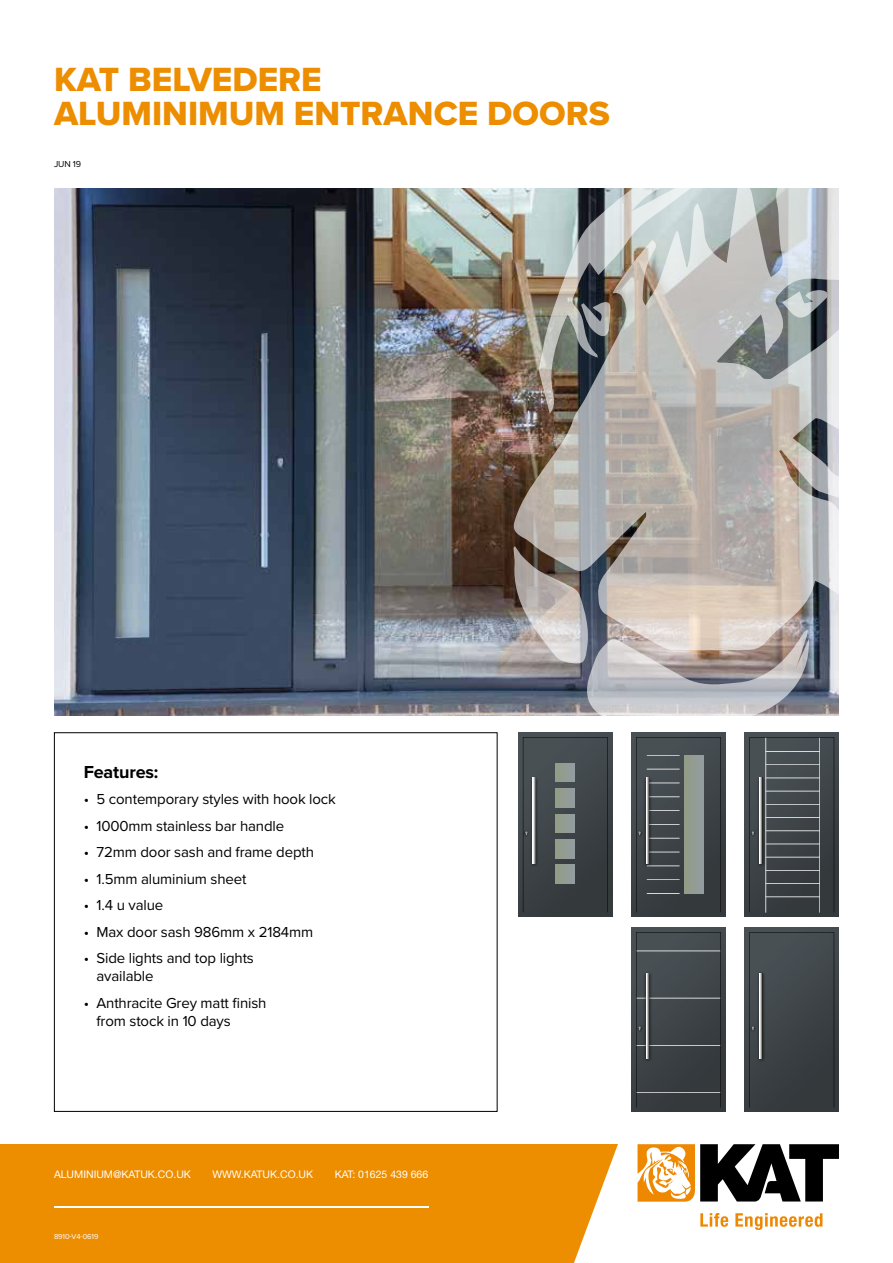
<style>
.page{position:relative;width:893px;height:1263px;background:#fff}
.page>*{position:absolute;margin:0;border:0;box-sizing:border-box;transform-origin:0 0}
.t1{font:34.8px/34.5px "Proxima Nova Extrabld";color:#ed8d00}
.t2{font:700 18px "Proxima Nova";letter-spacing:-.01em;color:#000}
.t3{font:15px/18px "Proxima Nova";letter-spacing:-.01em;color:#000}
.t4{font:10.5px "Helvetica Neue LT Std";color:#fff}
.t5{font:9px "Proxima Nova";color:#000}
.t6{font:7.5px "Proxima Nova";letter-spacing:-.01em;color:#fff}
</style>
<div class="page">
<div style="left:0;top:1144px;width:618px;height:119px;background:#ed8d00"></div>
<hr style="left:54px;top:1206px;width:374px;height:1px;background:#fff">
<svg style="left:700px;top:1213px;width:28px;height:14px"></svg>
<svg style="left:735px;top:1213px;width:87px;height:17px"></svg>
<svg style="left:637px;top:1144px;width:202px;height:58px"></svg>
<img style="left:518px;top:732px;width:94px;height:185px">
<svg style="left:523px;top:737px;width:85px;height:175px;background:#4b5153"></svg>
<img style="left:631px;top:732px;width:95px;height:185px">
<svg style="left:636px;top:737px;width:85px;height:175px;background:#525859"></svg>
<img style="left:745px;top:732px;width:94px;height:185px">
<hr style="left:819px;top:737px;width:1px;height:176px;background:#fff">
<hr style="left:765px;top:737px;width:1px;height:176px;background:#fff">
<svg style="left:749px;top:737px;width:85px;height:175px;background:#484e51"></svg>
<img style="left:631px;top:927px;width:95px;height:185px">
<svg style="left:636px;top:932px;width:85px;height:175px;background:#41474b"></svg>
<img style="left:745px;top:927px;width:94px;height:185px">
<svg style="left:749px;top:932px;width:85px;height:175px;background:#3f4548"></svg>
<img style="left:54px;top:188px;width:785px;height:527px">
<img style="left:512px;top:188px;width:327px;height:475px">
<svg style="left:512px;top:546px;width:298px;height:170px;background:#b1aba9"></svg>
<svg style="left:782px;top:289px;width:46px;height:30px"></svg>
<h1 class="t1" style="left:54px;top:61px;width:557px">KAT BELVEDERE<br>ALUMINIMUM ENTRANCE DOORS</h1>
<p class="t5" style="left:54px;top:157px;width:29px">JUN 19</p>
<p class="t2" style="left:84px;top:758px;width:76px">Features:</p>
<p class="t3" style="left:84px;top:790px;width:254px">• 5 contemporary styles with hook lock</p>
<p class="t3" style="left:84px;top:816px;width:202px">• 1000mm stainless bar handle</p>
<p class="t3" style="left:84px;top:843px;width:232px">• 72mm door sash and frame depth</p>
<p class="t3" style="left:84px;top:869px;width:164px">• 1.5mm aluminium sheet</p>
<p class="t3" style="left:84px;top:896px;width:81px">• 1.4 u value</p>
<p class="t3" style="left:84px;top:922px;width:231px">• Max door sash 986mm x 2184mm</p>
<p class="t3" style="left:97px;top:949px;width:159px;text-indent:-13px">• Side lights and top lights available</p>
<p class="t3" style="left:97px;top:993px;width:171px;text-indent:-13px">• Anthracite Grey matt finish from stock in 10 days</p>
<p class="t4" style="left:54px;top:1168px;width:138px">ALUMINIUM@KATUK.CO.UK</p>
<p class="t4" style="left:212px;top:1168px;width:102px">WWW.KATUK.CO.UK</p>
<p class="t4" style="left:335px;top:1168px;width:95px">KAT: 01625 439 666</p>
<p class="t6" style="left:54px;top:1231px;width:46px">8910-V4-0619</p>
</div>
